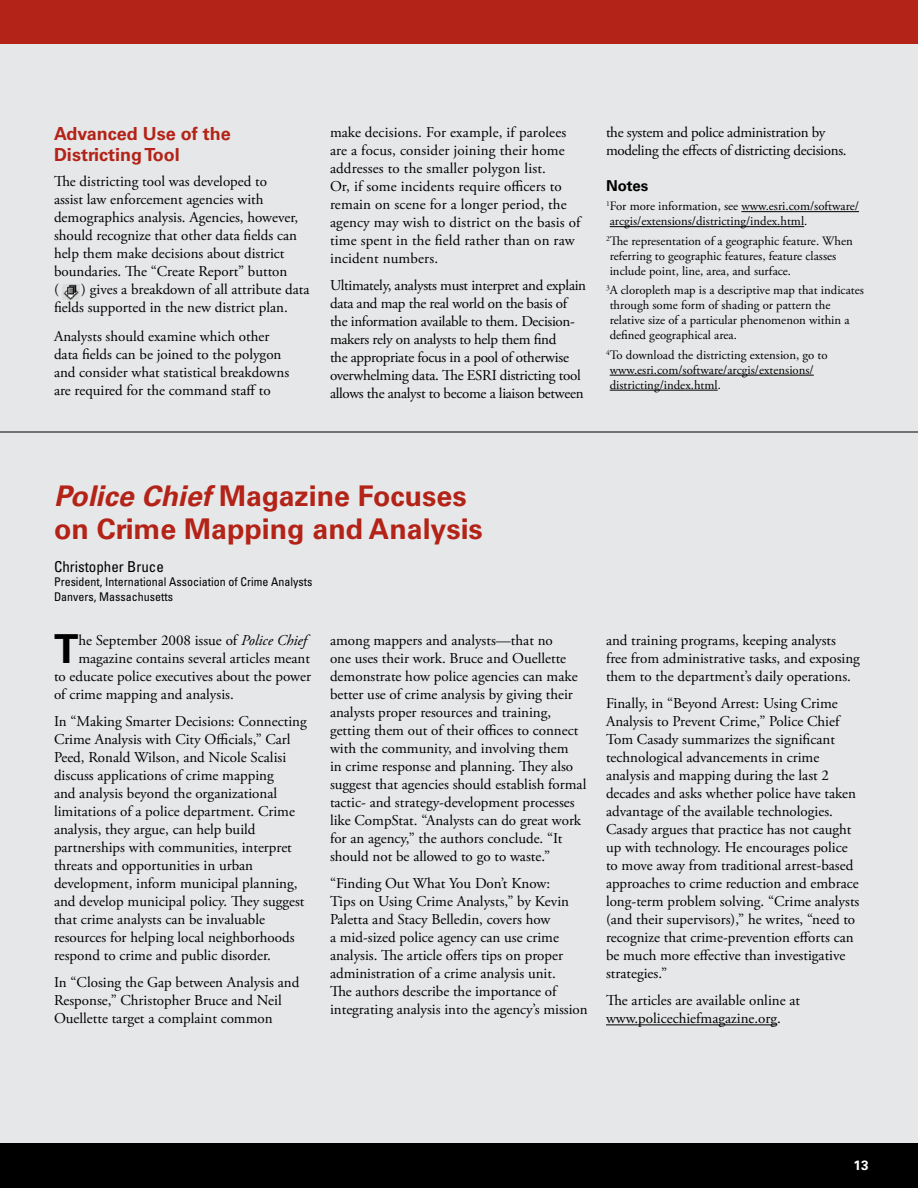
<style>
.page{position:relative;width:918px;height:1188px;background:#fff}
.page>*{position:absolute;margin:0;border:0;box-sizing:border-box;transform-origin:0 0}
.t1{font:700 39.9px "Univers";color:#000}
.t2{font:700 28.5px/33px "Univers";color:#b32317}
.t3{font:700 18px/21px "Univers";color:#b32317}
.t4{font:15px/18px "Adobe Garamond Pro";color:#000}
.t5{font:15px/18px "Adobe Garamond Pro";letter-spacing:-.02em;color:#000}
.t6{font:condensed 15px "Univers";color:#000}
.t7{font:700 15px "Univers";color:#000}
.t8{font:700 13.5px "Univers";color:#fff}
.t9{font:12.75px/15px "Adobe Garamond Pro";color:#000}
.t10{font:condensed 12px/14.4px "Univers";color:#000}
.s1{font-style:italic}
</style>
<div class="page">
<div style="left:0;top:42px;width:918px;height:1128px;background:#e6e7e8"></div>
<div style="left:0;top:0;width:918px;height:44px;background:#b32317"></div>
<div style="left:0;top:1144px;width:918px;height:44px;background:#000"></div>
<hr style="left:741px;top:211px;width:118px;height:1px;background:#000">
<hr style="left:610px;top:226px;width:194px;height:1px;background:#000">
<hr style="left:610px;top:375px;width:204px;height:1px;background:#000">
<hr style="left:610px;top:390px;width:108px;height:1px;background:#000">
<img style="left:63px;top:284px;width:16px;height:16px">
<hr style="left:0;top:432px;width:918px;height:1px;background:#000">
<hr style="left:606px;top:1024px;width:171px;height:1px;background:#000">
<p class="t3" style="left:54px;top:123px;width:178px">Advanced Use of the<br>Districting Tool</p>
<p class="t4" style="left:54px;top:173px;width:246px">The districting tool was developed to assist law enforcement agencies with demographics analysis. Agencies, however, should recognize that other data fields can help them make decisions about district boundaries. The “Create Report” button<br>(</p>
<p class="t4" style="left:54px;top:281px;width:257px;text-indent:27px">) gives a breakdown of all attribute data fields supported in the new district plan.</p>
<p class="t4" style="left:54px;top:327px;width:237px">Analysts should examine which other data fields can be joined to the polygon and consider what statistical breakdowns are required for the command staff to</p>
<p class="t4" style="left:330px;top:124px;width:252px">make decisions. For example, if parolees are a focus, consider joining their home addresses to the smaller polygon list.<br>Or, if some incidents require officers to remain on scene for a longer period, the agency may wish to district on the basis of time spent in the field rather than on raw incident numbers.</p>
<p class="t5" style="left:330px;top:277px;width:258px">Ultimately, analysts must interpret and explain data and map the real world on the basis of the information available to them. Decision&shy;makers rely on analysts to help them find<br>the appropriate focus in a pool of otherwise overwhelming data. The ESRI districting tool allows the analyst to become a liaison between</p>
<p class="t5" style="left:606px;top:124px;width:242px">the system and police administration by modeling the effects of districting decisions.</p>
<p class="t7" style="left:606px;top:177px;width:44px">Notes</p>
<p class="t9" style="left:606px;top:199px;width:255px"><sup>1</sup>For more information, see www.esri.com/software/ arcgis/extensions/districting/index.html.</p>
<p class="t9" style="left:606px;top:234px;width:248px"><sup>2</sup>The representation of a geographic feature. When referring to geographic features, feature classes include point, line, area, and surface.</p>
<p class="t9" style="left:606px;top:283px;width:259px"><sup>3</sup>A cloropleth map is a descriptive map that indicates through some form of shading or pattern the relative size of a particular phenomenon within a defined geographical area.</p>
<p class="t9" style="left:606px;top:348px;width:223px"><sup>4</sup>To download the districting extension, go to www.esri.com/software/arcgis/extensions/ districting/index.html.</p>
<h2 class="t2" style="left:54px;top:480px;width:430px"><span class="s1">Police Chief</span> Magazine Focuses on Crime Mapping and Analysis</h2>
<p class="t6" style="left:54px;top:557px;width:111px">Christopher Bruce</p>
<p class="t10" style="left:54px;top:575px;width:260px">President, International Association of Crime Analysts<br>Danvers, Massachusetts</p>
<h1 class="t1" style="left:54px;top:626px;width:26px">T</h1>
<p class="t4" style="left:78px;top:632px;width:230px">he September 2008 issue of <span class="s1">Police Chief</span></p>
<p class="t4" style="left:78px;top:650px;width:233px">magazine contains several articles meant</p>
<p class="t4" style="left:54px;top:668px;width:258px">to educate police executives about the power</p>
<p class="t4" style="left:54px;top:686px;width:181px">of crime mapping and analysis.</p>
<p class="t4" style="left:54px;top:713px;width:254px">In “Making Smarter Decisions: Connecting Crime Analysis with City Officials,” Carl Peed, Ronald Wilson, and Nicole Scalisi discuss applications of crime mapping<br>and analysis beyond the organizational limitations of a police department. Crime analysis, they argue, can help build partnerships with communities, interpret threats and opportunities in urban development, inform municipal planning, and develop municipal policy. They suggest that crime analysts can be invaluable resources for helping local neighborhoods respond to crime and public disorder.</p>
<p class="t4" style="left:54px;top:974px;width:247px">In “Closing the Gap between Analysis and<br>Response,” Christopher Bruce and Neil<br>Ouellette target a complaint common</p>
<p class="t4" style="left:330px;top:632px;width:258px">among mappers and analysts—that no<br>one uses their work. Bruce and Ouellette demonstrate how police agencies can make better use of crime analysis by giving their analysts proper resources and training, getting them out of their offices to connect with the community, and involving them<br>in crime response and planning. They also suggest that agencies should establish formal tactic- and strategy-development processes like CompStat. “Analysts can do great work for an agency,” the authors conclude. “It should not be allowed to go to waste.”</p>
<p class="t4" style="left:330px;top:875px;width:259px">“Finding Out What You Don’t Know:<br>Tips on Using Crime Analysts,” by Kevin Paletta and Stacy Belledin, covers how<br>a mid-sized police agency can use crime analysis. The article offers tips on proper administration of a crime analysis unit.<br>The authors describe the importance of integrating analysis into the agency’s mission</p>
<p class="t4" style="left:606px;top:632px;width:255px">and training programs, keeping analysts free from administrative tasks, and exposing them to the department’s daily operations.</p>
<p class="t4" style="left:606px;top:695px;width:255px">Finally, in “Beyond Arrest: Using Crime Analysis to Prevent Crime,” Police Chief Tom Casady summarizes the significant technological advancements in crime analysis and mapping during the last 2 decades and asks whether police have taken advantage of the available technologies.<br>Casady argues that practice has not caught up with technology. He encourages police to move away from traditional arrest-based approaches to crime reduction and embrace long-term problem solving. “Crime analysts (and their supervisors),” he writes, “need to recognize that crime-prevention efforts can be much more effective than investigative strategies.”</p>
<p class="t4" style="left:606px;top:992px;width:196px">The articles are available online at www.policechiefmagazine.org.</p>
<p class="t8" style="left:854px;top:1157px;width:17px">13</p>
</div>
